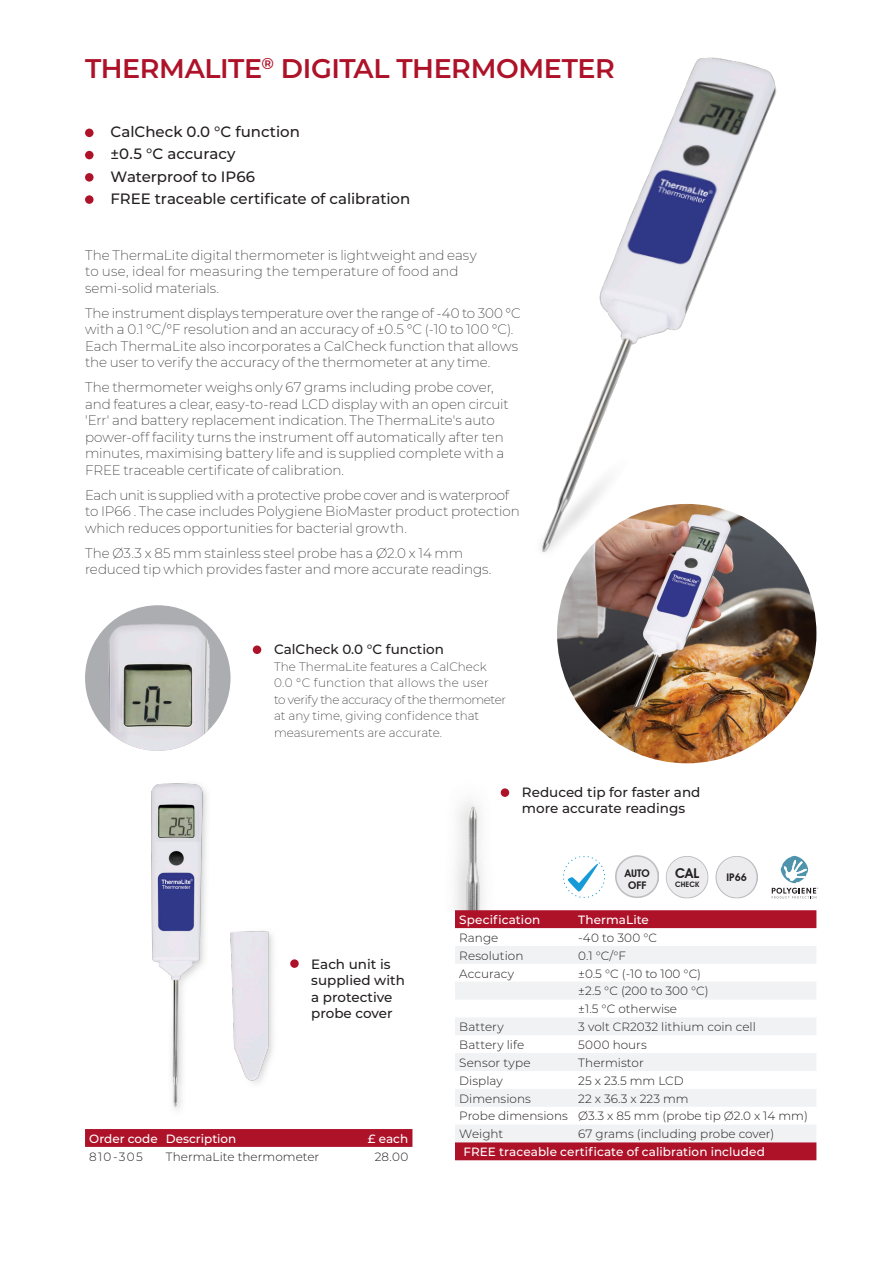
<style>
.page{position:relative;width:893px;height:1263px;background:#fff}
.page>*{position:absolute;margin:0;border:0;box-sizing:border-box;transform-origin:0 0}
.Product_Title{font:600 27px "Montserrat";letter-spacing:-.015em;color:#ae1229}
.Product_bullets{font:500 15px "Montserrat";letter-spacing:-.005em;color:#231f20}
.Product_description{font:200 13.5px/16.5px "Montserrat";letter-spacing:-.005em;color:#231f20}
.Product_Feature_Head{font:500 13.5px/16.5px "Montserrat";color:#231f20}
.t1{font:600 13.5px "Avant Garde IT Cby BT";color:#231f20}
.Table_Text{font:300 12px "Montserrat";color:#231f20}
.Product_Feature_Body{font:200 12px/16.5px "Montserrat";letter-spacing:-.005em;color:#231f20}
.Spec_Box_Footer_High{font:500 12px "Montserrat";color:#fff}
.Spec_Box_Header_Text{font:500 12px "Montserrat";letter-spacing:.005em;color:#fff}
.t2{font:600 10.5px "Avant Garde IT Cby BT";color:#231f20}
.t3{font:600 7.5px "Avant Garde IT Cby BT";color:#231f20}
</style>
<div class="page">
<svg style="left:772px;top:856px;width:46px;height:42px"></svg>
<img style="left:454px;top:789px;width:56px;height:121px">
<img style="left:616px;top:856px;width:42px;height:42px">
<img style="left:671px;top:856px;width:16px;height:7px">
<div style="left:85px;top:129px;width:9px;height:8px;background:#ae1229;border-radius:50%"></div>
<div style="left:85px;top:151px;width:9px;height:8px;background:#ae1229;border-radius:50%"></div>
<div style="left:85px;top:173px;width:9px;height:9px;background:#ae1229;border-radius:50%"></div>
<div style="left:85px;top:195px;width:9px;height:9px;background:#ae1229;border-radius:50%"></div>
<div style="left:455px;top:910px;width:361px;height:18px;background:#ae1229"></div>
<svg style="left:455px;top:946px;width:361px;height:196px;fill:#f1f2f3"></svg>
<div style="left:455px;top:1142px;width:361px;height:18px;background:#ae1229"></div>
<svg style="left:85px;top:1129px;width:327px;height:18px;background:#ae132a"></svg>
<img style="left:557px;top:504px;width:259px;height:259px;border-radius:130px">
<svg style="left:563px;top:856px;width:42px;height:42px"></svg>
<img style="left:541px;top:57px;width:272px;height:546px">
<img style="left:151px;top:783px;width:122px;height:327px">
<img style="left:721px;top:856px;width:16px;height:7px">
<img style="left:85px;top:605px;width:146px;height:146px;border-radius:73px">
<div style="left:253px;top:645px;width:8px;height:9px;background:#ae1229;border-radius:50%"></div>
<div style="left:501px;top:788px;width:8px;height:9px;background:#ae1229;border-radius:50%"></div>
<div style="left:290px;top:959px;width:9px;height:9px;background:#ae1229;border-radius:50%"></div>
<p class="Product_Title" style="left:85px;top:50px;width:531px">THERMALITE<sup>®</sup> DIGITAL THERMOMETER</p>
<p class="Product_bullets" style="left:111px;top:121px;width:191px">CalCheck 0.0 °C function</p>
<p class="Product_bullets" style="left:111px;top:144px;width:127px">±0.5 °C accuracy</p>
<p class="Product_bullets" style="left:111px;top:166px;width:146px">Waterproof to IP66</p>
<p class="Product_bullets" style="left:111px;top:188px;width:301px">FREE traceable certificate of calibration</p>
<p class="Product_description" style="left:85px;top:246px;width:393px">The ThermaLite digital thermometer is lightweight and easy to use, ideal for measuring the temperature of food and semi-solid materials.</p>
<p class="Product_description" style="left:85px;top:304px;width:437px">The instrument displays temperature over the range of -40 to 300 °C with a 0.1 °C/°F resolution and an accuracy of ±0.5 °C (-10 to 100 °C).<br>Each ThermaLite also incorporates a CalCheck function that allows the user to verify the accuracy of the thermometer at any time.</p>
<p class="Product_description" style="left:85px;top:379px;width:425px">The thermometer weighs only 67 grams including probe cover, and features a clear, easy-to-read LCD display with an open circuit 'Err' and battery replacement indication. The ThermaLite's auto power-off facility turns the instrument off automatically after ten minutes, maximising battery life and is supplied complete with a FREE traceable certificate of calibration.</p>
<p class="Product_description" style="left:85px;top:486px;width:436px">Each unit is supplied with a protective probe cover and is waterproof to IP66 . The case includes Polygiene BioMaster product protection which reduces opportunities for bacterial growth.</p>
<p class="Product_description" style="left:85px;top:544px;width:408px">The Ø3.3 x 85 mm stainless steel probe has a Ø2.0 x 14 mm reduced tip which provides faster and more accurate readings.</p>
<p class="Product_Feature_Head" style="left:274px;top:640px;width:171px">CalCheck 0.0 °C function</p>
<p class="Product_Feature_Body" style="left:274px;top:658px;width:234px">The ThermaLite features a CalCheck 0.0 °C function that allows the user<br>to verify the accuracy of the thermometer at any time, giving confidence that measurements are accurate.</p>
<p class="Product_Feature_Head" style="left:522px;top:783px;width:180px">Reduced tip for faster and more accurate readings</p>
<p class="t2" style="left:625px;top:867px;width:27px">AUTO</p>
<p class="t2" style="left:628px;top:879px;width:20px">OFF</p>
<p class="t1" style="left:675px;top:865px;width:26px">CAL</p>
<p class="t3" style="left:675px;top:880px;width:25px">CHECK</p>
<p class="t2" style="left:726px;top:871px;width:22px">IP66</p>
<p class="Product_Feature_Head" style="left:311px;top:955px;width:95px">Each unit is supplied with a protective probe cover</p>
<p class="Spec_Box_Header_Text" style="left:459px;top:911px;width:82px">Specification</p>
<p class="Spec_Box_Header_Text" style="left:578px;top:911px;width:72px">ThermaLite</p>
<p class="Table_Text" style="left:459px;top:929px;width:41px">Range</p>
<p class="Table_Text" style="left:578px;top:929px;width:80px">-40 to 300 °C</p>
<p class="Table_Text" style="left:459px;top:947px;width:66px">Resolution</p>
<p class="Table_Text" style="left:578px;top:947px;width:49px">0.1 °C/°F</p>
<p class="Table_Text" style="left:459px;top:965px;width:56px">Accuracy</p>
<p class="Table_Text" style="left:578px;top:965px;width:124px">±0.5 °C (-10 to 100 °C)</p>
<p class="Table_Text" style="left:578px;top:983px;width:132px">±2.5 °C (200 to 300 °C)</p>
<p class="Table_Text" style="left:578px;top:1001px;width:100px">±1.5 °C otherwise</p>
<p class="Table_Text" style="left:459px;top:1019px;width:46px">Battery</p>
<p class="Table_Text" style="left:578px;top:1019px;width:179px">3 volt CR2032 lithium coin cell</p>
<p class="Table_Text" style="left:459px;top:1036px;width:66px">Battery life</p>
<p class="Table_Text" style="left:578px;top:1036px;width:70px">5000 hours</p>
<p class="Table_Text" style="left:459px;top:1054px;width:73px">Sensor type</p>
<p class="Table_Text" style="left:578px;top:1054px;width:67px">Thermistor</p>
<p class="Table_Text" style="left:459px;top:1072px;width:45px">Display</p>
<p class="Table_Text" style="left:578px;top:1072px;width:107px">25 x 23.5 mm LCD</p>
<p class="Table_Text" style="left:459px;top:1090px;width:73px">Dimensions</p>
<p class="Table_Text" style="left:578px;top:1090px;width:112px">22 x 36.3 x 223 mm</p>
<p class="Table_Text" style="left:459px;top:1108px;width:110px">Probe dimensions</p>
<p class="Table_Text" style="left:578px;top:1108px;width:231px">Ø3.3 x 85 mm (probe tip Ø2.0 x 14 mm)</p>
<p class="Spec_Box_Footer_High" style="left:89px;top:1130px;width:70px">Order code</p>
<p class="Spec_Box_Footer_High" style="left:166px;top:1130px;width:72px">Description</p>
<p class="Table_Text" style="left:459px;top:1126px;width:46px">Weight</p>
<p class="Table_Text" style="left:578px;top:1126px;width:197px">67 grams (including probe cover)</p>
<p class="Spec_Box_Footer_High" style="left:368px;top:1130px;width:42px">£ each</p>
<p class="Spec_Box_Footer_High" style="left:463px;top:1143px;width:303px">FREE traceable certificate of calibration included</p>
<p class="Table_Text" style="left:89px;top:1148px;width:55px">810-305</p>
<p class="Table_Text" style="left:166px;top:1148px;width:155px">ThermaLite thermometer</p>
<p class="Table_Text" style="left:375px;top:1148px;width:35px">28.00</p>
</div>
